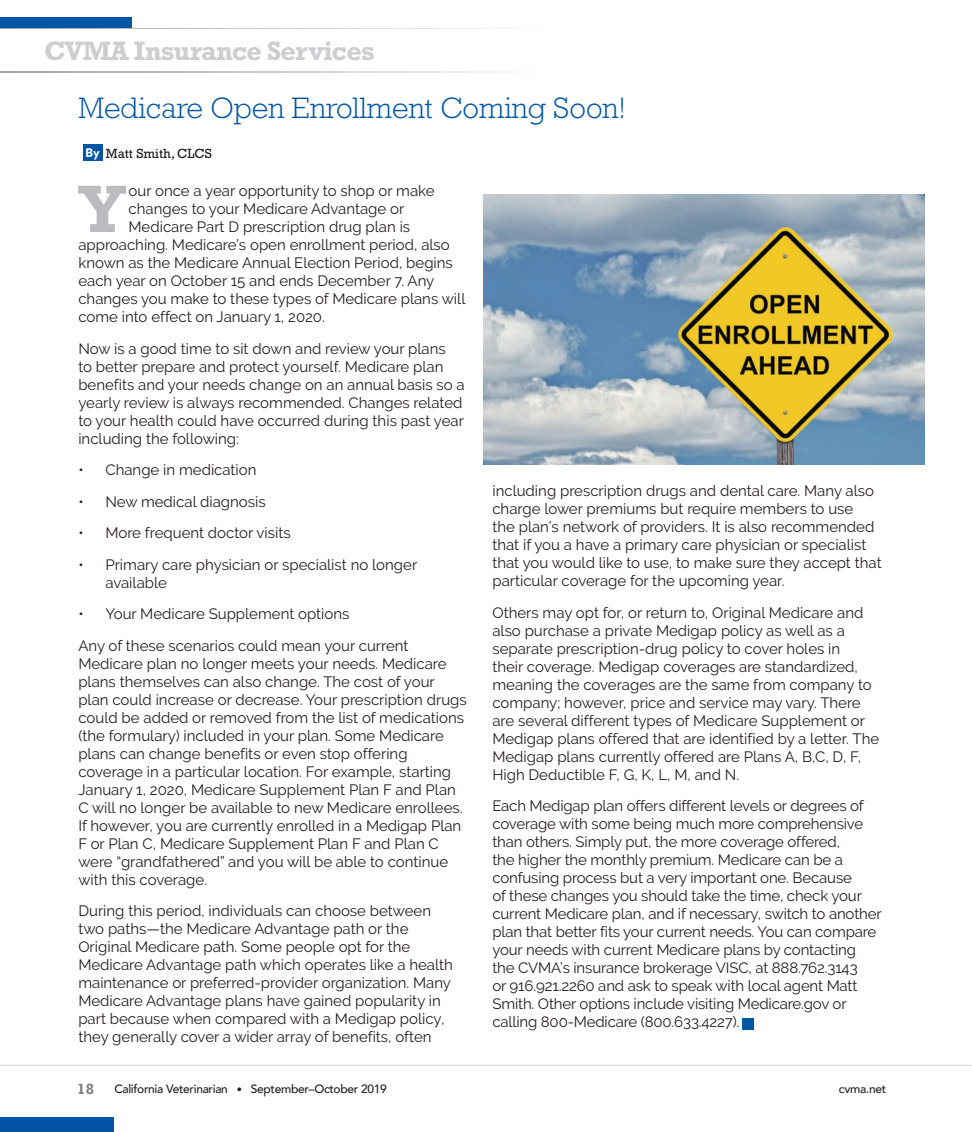
<style>
.page{position:relative;width:972px;height:1132px;background:#fff}
.page>*{position:absolute;margin:0;border:0;box-sizing:border-box;transform-origin:0 0}
.t1{font:700 67.95px "Rockwell Std";color:#bcbbbf}
.t2{font:300 30px "Rockwell Std";color:#0155a5}
.t3{font:700 27px "Rockwell Std";letter-spacing:-.03em;color:#ceced0}
.t4{font:15px/18px "Raleway";color:#231f20}
.t5{font:700 15px "Rockwell Std";color:#808083}
.t6{font:13.5px "Rockwell Std";color:#231f20}
.t7{font:500 12px "Avenir";letter-spacing:-.025em;color:#231f20}
.t8{font:700 12px "Azo Sans";color:#fff}
.s1{font-size:10.5px}
</style>
<div class="page">
<div style="left:0;top:1117px;width:114px;height:15px;background:#0154a6"></div>
<svg style="left:0;top:72px;width:500px;height:1px"></svg>
<svg style="left:0;top:28px;width:500px;height:1px"></svg>
<hr style="left:0;top:1065px;width:969px;height:1px;background:#d5d5d7">
<div style="left:0;top:18px;width:132px;height:10px;background:#0154a6"></div>
<div style="left:742px;top:1017px;width:11px;height:12px;background:#0155a5"></div>
<img style="left:483px;top:195px;width:441px;height:269px">
<div style="left:83px;top:144px;width:19px;height:17px;background:#0155a5"></div>
<h3 class="t3" style="left:44px;top:35px;width:332px">CVMA Insurance Services</h3>
<h2 class="t2" style="left:78px;top:91px;width:549px">Medicare Open Enrollment Coming Soon!</h2>
<p class="t8" style="left:86px;top:145px;width:16px">By</p>
<p class="t6" style="left:106px;top:145px;width:108px">Matt Smith, CLCS</p>
<h1 class="t1" style="left:78px;top:169px;width:49px">Y</h1>
<p class="t4" style="left:129px;top:182px;width:307px">our once a year opportunity to shop or make</p>
<p class="t4" style="left:129px;top:200px;width:277px">changes to your Medicare Advantage or</p>
<p class="t4" style="left:129px;top:218px;width:283px">Medicare Part D prescription drug plan is</p>
<p class="t4" style="left:78px;top:236px;width:373px">approaching. Medicare’s open enrollment period, also</p>
<p class="t4" style="left:78px;top:254px;width:376px">known as the Medicare Annual Election Period, begins</p>
<p class="t4" style="left:78px;top:272px;width:358px">each year on October 15 and ends December 7. Any</p>
<p class="t4" style="left:78px;top:290px;width:389px">changes you make to these types of Medicare plans will</p>
<p class="t4" style="left:78px;top:308px;width:248px">come into effect on January 1, 2020.</p>
<p class="t4" style="left:78px;top:339px;width:388px">Now is a good time to sit down and review your plans<br>to better prepare and protect yourself. Medicare plan benefits and your needs change on an annual basis so a yearly review is always recommended. Changes related to your health could have occurred during this past year including the following:</p>
<p class="t4" style="left:78px;top:461px;width:180px">• Change in medication</p>
<p class="t4" style="left:78px;top:492px;width:189px">• New medical diagnosis</p>
<p class="t4" style="left:78px;top:524px;width:214px">• More frequent doctor visits</p>
<p class="t4" style="left:105px;top:555px;width:313px;text-indent:-27px">• Primary care physician or specialist no longer available</p>
<p class="t4" style="left:78px;top:598px;width:332px;line-height:31.5px">• Your Medicare Supplement options<br>Any of these scenarios could mean your current</p>
<p class="t4" style="left:78px;top:654px;width:390px">Medicare plan no longer meets your needs. Medicare plans themselves can also change. The cost of your plan could increase or decrease. Your prescription drugs could be added or removed from the list of medications (the formulary) included in your plan. Some Medicare plans can change benefits or even stop offering coverage in a particular location. For example, starting January 1, 2020, Medicare Supplement Plan F and Plan C will no longer be available to new Medicare enrollees.<br>If however, you are currently enrolled in a Medigap Plan F or Plan C, Medicare Supplement Plan F and Plan C were “grandfathered” and you will be able to continue with this coverage.</p>
<p class="t4" style="left:78px;top:902px;width:376px">During this period, individuals can choose between two paths—the Medicare Advantage path or the Original Medicare path. Some people opt for the Medicare Advantage path which operates like a health maintenance or preferred-provider organization. Many Medicare Advantage plans have gained popularity in part because when compared with a Medigap policy, they generally cover a wider array of benefits, often</p>
<p class="t4" style="left:492px;top:482px;width:391px">including prescription drugs and dental care. Many also charge lower premiums but require members to use<br>the plan’s network of providers. It is also recommended that if you a have a primary care physician or specialist that you would like to use, to make sure they accept that particular coverage for the upcoming year.</p>
<p class="t4" style="left:492px;top:603px;width:388px">Others may opt for, or return to, Original Medicare and also purchase a private Medigap policy as well as a separate prescription-drug policy to cover holes in<br>their coverage. Medigap coverages are standardized, meaning the coverages are the same from company to company; however, price and service may vary. There are several different types of Medicare Supplement or Medigap plans offered that are identified by a letter. The Medigap plans currently offered are Plans A, B,C, D, F, High Deductible F, G, K, L, M, and N.</p>
<p class="t4" style="left:492px;top:797px;width:391px">Each Medigap plan offers different levels or degrees of coverage with some being much more comprehensive than others. Simply put, the more coverage offered,<br>the higher the monthly premium. Medicare can be a confusing process but a very important one. Because<br>of these changes you should take the time, check your current Medicare plan, and if necessary, switch to another plan that better fits your current needs. You can compare your needs with current Medicare plans by contacting the CVMA’s insurance brokerage VISC, at 888.762.3143<br>or 916.921.2260 and ask to speak with local agent Matt Smith. Other options include visiting Medicare.gov or calling 800-Medicare (800.633.4227).</p>
<p class="t5" style="left:77px;top:1080px;width:18px">18</p>
<p class="t7" style="left:114px;top:1078px;width:274px">California Veterinarian <span class="s1">•</span> September–October 2019</p>
<p class="t7" style="left:839px;top:1078px;width:49px">cvma.net</p>
</div>
